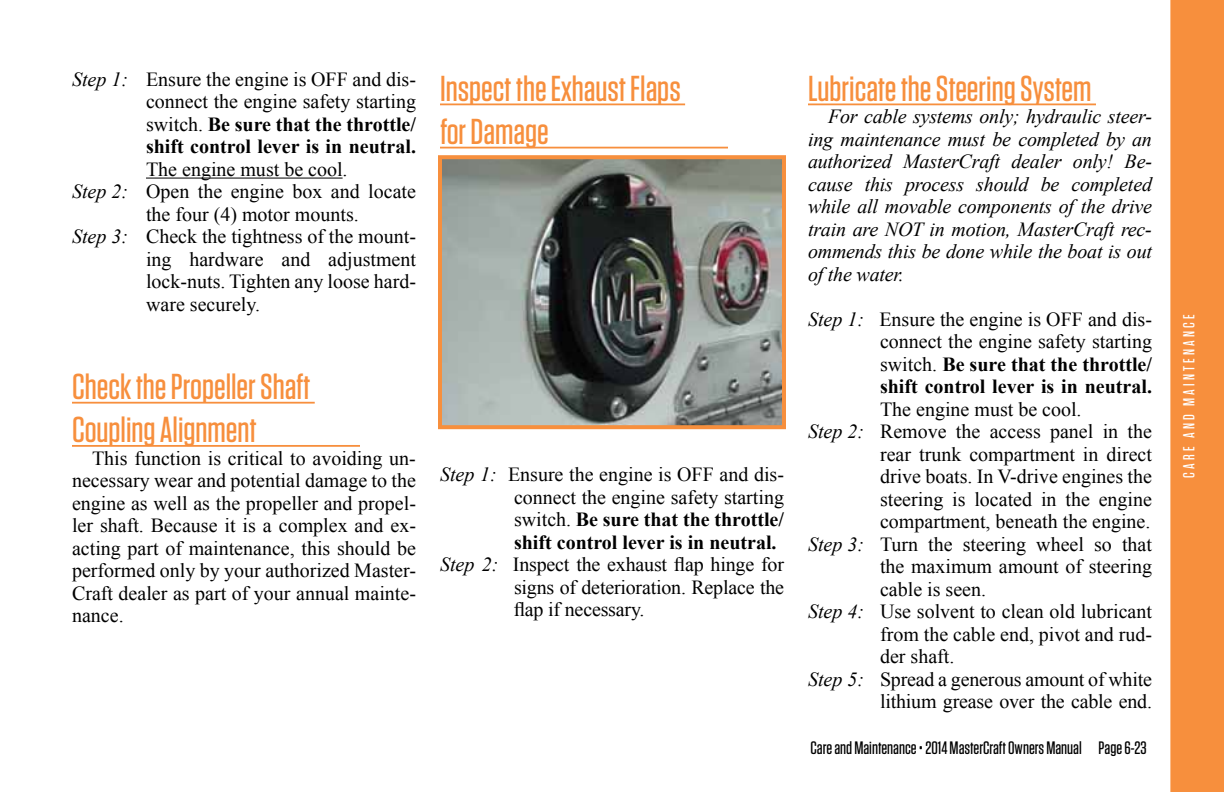
<style>
.page{position:relative;width:1224px;height:792px;background:#fff}
.page>*{position:absolute;margin:0;border:0;box-sizing:border-box;transform-origin:0 0}
.t1{font:500 36px/43.2px "Tungsten";color:#f78f3d}
.t2{font:20px/22.4px "Times New Roman";color:#000;text-align:justify}
.t3{font:italic 20px/22.4px "Times New Roman";letter-spacing:-.01em;color:#000;text-align:justify}
.t4{font:700 20px "Times New Roman";color:#000}
.t5{font:500 18px "Tungsten";color:#000}
.t6{font:500 16px "Tungsten";letter-spacing:.2em;color:#fff}
.s1{font-style:italic}
.s2{font-weight:700}
.s3{font-weight:400}
</style>
<div class="page">
<div style="left:1170px;top:0;width:54px;height:792px;background:#f78f3d"></div>
<hr style="left:146px;top:178px;width:197px;height:1px;background:#000">
<hr style="left:72px;top:402px;width:243px;height:2px;background:#f78f3d">
<hr style="left:72px;top:445px;width:288px;height:2px;background:#f78f3d">
<hr style="left:440px;top:103px;width:245px;height:2px;background:#f78f3d">
<hr style="left:440px;top:147px;width:288px;height:1px;background:#f78f3d">
<hr style="left:808px;top:103px;width:288px;height:2px;background:#f78f3d">
<img style="left:443px;top:160px;width:338px;height:264px">
<div style="left:438px;top:155px;width:348px;height:274px;border:4px solid #f78f3d"></div>
<p class="t2" style="left:146px;top:68px;width:272px;text-indent:-74px"><span class="s1">Step 1:</span> Ensure the engine is OFF and dis&shy;connect the engine safety starting switch. <span class="s2">Be sure that the throttle/ shift control lever is in neutral.</span></p>
<p class="t2" style="left:146px;top:158px;width:203px">The engine must be cool.</p>
<p class="t2" style="left:72px;top:180px;width:346px"><span class="s1">Step 2:</span> Open the engine box and locate</p>
<p class="t2" style="left:146px;top:203px;width:214px">the four (4) motor mounts.</p>
<p class="t2" style="left:72px;top:225px;width:346px"><span class="s1">Step 3:</span> Check the tightness of the mount-</p>
<p class="t2" style="left:146px;top:248px;width:272px">ing hardware and adjustment</p>
<p class="t2" style="left:146px;top:270px;width:272px">lock-nuts. Tighten any loose hard-</p>
<p class="t2" style="left:146px;top:293px;width:116px">ware securely.</p>
<h1 class="t1" style="left:72px;top:365px;width:240px">Check the Propeller Shaft<br>Coupling Alignment</h1>
<p class="t2" style="left:72px;top:447px;width:346px;text-indent:20px">This function is critical to avoiding un&shy;necessary wear and potential damage to the engine as well as the propeller and propel&shy;ler shaft. Because it is a complex and ex&shy;acting part of maintenance, this should be performed only by your authorized Master-Craft dealer as part of your annual mainte&shy;nance.</p>
<h1 class="t1" style="left:440px;top:67px;width:242px">Inspect the Exhaust Flaps for Damage</h1>
<p class="t2" style="left:440px;top:463px;width:345px"><span class="s1">Step 1:</span> Ensure the engine is OFF and dis-</p>
<p class="t2" style="left:514px;top:486px;width:272px">connect the engine safety starting</p>
<p class="t4" style="left:514px;top:506px;width:272px"><span class="s3">switch.</span> Be sure that the throttle/</p>
<p class="t4" style="left:514px;top:528px;width:264px">shift control lever is in neutral.</p>
<p class="t2" style="left:440px;top:553px;width:345px"><span class="s1">Step 2:</span> Inspect the exhaust flap hinge for</p>
<p class="t2" style="left:514px;top:576px;width:272px">signs of deterioration. Replace the</p>
<p class="t2" style="left:514px;top:598px;width:132px">flap if necessary.</p>
<h1 class="t1" style="left:808px;top:67px;width:285px">Lubricate the Steering System</h1>
<p class="t3" style="left:808px;top:105px;width:346px;text-indent:20px">For cable systems only; hydraulic steer&shy;ing maintenance must be completed by an authorized MasterCraft dealer only! Be&shy;cause this process should be completed while all movable components of the drive train are NOT in motion, MasterCraft rec&shy;ommends this be done while the boat is out of the water.</p>
<p class="t2" style="left:880px;top:308px;width:274px;text-indent:-72px"><span class="s1">Step 1:</span> Ensure the engine is OFF and dis&shy;connect the engine safety starting switch. <span class="s2">Be sure that the throttle/ shift control lever is in neutral.</span></p>
<p class="t2" style="left:880px;top:398px;width:203px">The engine must be cool.</p>
<p class="t2" style="left:808px;top:420px;width:346px"><span class="s1">Step 2:</span> Remove the access panel in the</p>
<p class="t2" style="left:880px;top:443px;width:273px">rear trunk compartment in direct</p>
<p class="t2" style="left:880px;top:465px;width:274px">drive boats. In V-drive engines the</p>
<p class="t2" style="left:880px;top:488px;width:274px">steering is located in the engine</p>
<p class="t2" style="left:880px;top:510px;width:272px">compartment, beneath the engine.</p>
<p class="t2" style="left:808px;top:533px;width:346px"><span class="s1">Step 3:</span> Turn the steering wheel so that</p>
<p class="t2" style="left:880px;top:555px;width:274px">the maximum amount of steering</p>
<p class="t2" style="left:880px;top:578px;width:108px">cable is seen.</p>
<p class="t2" style="left:808px;top:600px;width:346px"><span class="s1">Step 4:</span> Use solvent to clean old lubricant</p>
<p class="t2" style="left:880px;top:623px;width:273px">from the cable end, pivot and rud-</p>
<p class="t2" style="left:880px;top:645px;width:76px">der shaft.</p>
<p class="t2" style="left:808px;top:668px;width:346px"><span class="s1">Step 5:</span> Spread a generous amount of white</p>
<p class="t2" style="left:880px;top:690px;width:274px">lithium grease over the cable end.</p>
<p class="t5" style="left:811px;top:739px;width:338px">Care and Maintenance • 2014 MasterCraft Owners Manual Page 6-23</p>
<p class="t6" style="left:1181px;top:478px;width:165px;rotate:-90deg">CARE AND MAINTENANCE</p>
</div>
